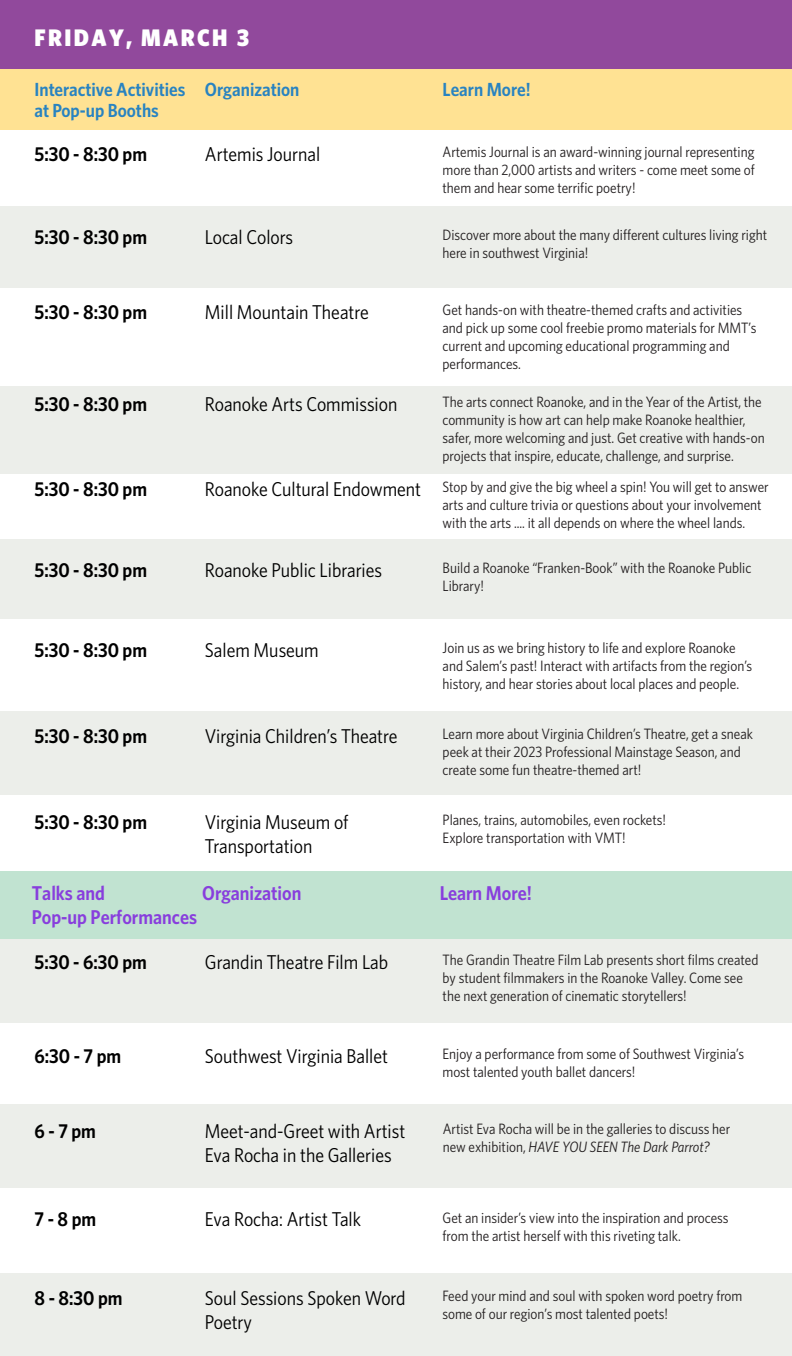
<style>
.page{position:relative;width:792px;height:1356px;background:#fff}
.page>*{position:absolute;margin:0;border:0;box-sizing:border-box;transform-origin:0 0}
.t1{font:900 24px "Whitney Narrow";letter-spacing:.1em;color:#fff}
.t2{font:20px/24px "Whitney Narrow";color:#000}
.t3{font:600 20px "Whitney Narrow";color:#000}
.t4{font:600 20px/24px "Whitney Narrow";color:#883edd}
.t5{font:600 19px/21px "Whitney Narrow";color:#2883c1}
.t6{font:15px/18px "Whitney Narrow";color:#231f20}
.s1{font-style:italic}
</style>
<div class="page">
<div style="left:0;top:206px;width:792px;height:81px;background:#eceeea"></div>
<div style="left:0;top:386px;width:792px;height:87px;background:#eceeea"></div>
<div style="left:0;top:539px;width:792px;height:80px;background:#eceeea"></div>
<div style="left:0;top:711px;width:792px;height:83px;background:#eceeea"></div>
<div style="left:0;top:938px;width:792px;height:84px;background:#eceeea"></div>
<div style="left:0;top:1104px;width:792px;height:84px;background:#eceeea"></div>
<div style="left:0;top:1272px;width:792px;height:83px;background:#eceeea"></div>
<div style="left:0;top:69px;width:792px;height:61px;background:#ffe293"></div>
<div style="left:0;top:0;width:792px;height:69px;background:#91499c"></div>
<div style="left:0;top:871px;width:792px;height:67px;background:#c1e3d1"></div>
<h1 class="t1" style="left:35px;top:21px;width:216px">FRIDAY, MARCH 3</h1>
<p class="t5" style="left:35px;top:78px;width:152px">Interactive Activities at Pop-up Booths</p>
<p class="t5" style="left:205px;top:78px;width:96px">Organization</p>
<p class="t5" style="left:443px;top:78px;width:90px">Learn More!</p>
<h2 class="t3" style="left:35px;top:141px;width:114px">5:30 - 8:30 pm</h2>
<h2 class="t3" style="left:35px;top:224px;width:114px">5:30 - 8:30 pm</h2>
<h2 class="t2" style="left:205px;top:141px;width:117px">Artemis Journal</h2>
<h2 class="t2" style="left:205px;top:224px;width:90px">Local Colors</h2>
<h2 class="t3" style="left:35px;top:299px;width:114px">5:30 - 8:30 pm</h2>
<h2 class="t2" style="left:205px;top:300px;width:165px">Mill Mountain Theatre</h2>
<h2 class="t3" style="left:35px;top:390px;width:114px">5:30 - 8:30 pm</h2>
<h2 class="t2" style="left:205px;top:391px;width:194px">Roanoke Arts Commission</h2>
<h2 class="t3" style="left:35px;top:475px;width:114px">5:30 - 8:30 pm</h2>
<h2 class="t2" style="left:205px;top:476px;width:218px">Roanoke Cultural Endowment</h2>
<h2 class="t3" style="left:35px;top:556px;width:114px">5:30 - 8:30 pm</h2>
<h2 class="t2" style="left:205px;top:557px;width:179px">Roanoke Public Libraries</h2>
<h2 class="t3" style="left:35px;top:637px;width:114px">5:30 - 8:30 pm</h2>
<h2 class="t2" style="left:205px;top:637px;width:115px">Salem Museum</h2>
<h2 class="t3" style="left:35px;top:723px;width:114px">5:30 - 8:30 pm</h2>
<h2 class="t2" style="left:205px;top:723px;width:194px">Virginia Children’s Theatre</h2>
<h2 class="t3" style="left:35px;top:808px;width:114px">5:30 - 8:30 pm</h2>
<h2 class="t2" style="left:205px;top:808px;width:145px">Virginia Museum of<br>Transportation</h2>
<p class="t6" style="left:443px;top:142px;width:314px;text-align:justify">Artemis Journal is an award-winning journal representing more than 2,000 artists and writers - come meet some of them and hear some terrific poetry!</p>
<p class="t6" style="left:443px;top:225px;width:326px">Discover more about the many different cultures living right here in southwest Virginia!</p>
<p class="t6" style="left:443px;top:301px;width:315px">Get hands-on with theatre-themed crafts and activities and pick up some cool freebie promo materials for MMT’s current and upcoming educational programming and performances.</p>
<p class="t6" style="left:443px;top:392px;width:324px">The arts connect Roanoke, and in the Year of the Artist, the community is how art can help make Roanoke healthier, safer, more welcoming and just. Get creative with hands-on projects that inspire, educate, challenge, and surprise.</p>
<p class="t6" style="left:443px;top:477px;width:328px">Stop by and give the big wheel a spin! You will get to answer arts and culture trivia or questions about your involvement with the arts .... it all depends on where the wheel lands.</p>
<p class="t6" style="left:443px;top:558px;width:310px">Build a Roanoke “Franken-Book” with the Roanoke Public<br>Library!</p>
<p class="t6" style="left:443px;top:638px;width:311px">Join us as we bring history to life and explore Roanoke and Salem’s past! Interact with artifacts from the region’s history, and hear stories about local places and people.</p>
<p class="t6" style="left:443px;top:724px;width:312px">Learn more about Virginia Children’s Theatre, get a sneak peek at their 2023 Professional Mainstage Season, and create some fun theatre-themed art!</p>
<p class="t6" style="left:443px;top:809px;width:225px">Planes, trains, automobiles, even rockets!<br>Explore transportation with VMT!</p>
<h2 class="t4" style="left:32px;top:880px;width:167px">Talks and<br>Pop-up Performances</h2>
<h2 class="t4" style="left:202px;top:880px;width:101px">Organization</h2>
<h2 class="t4" style="left:440px;top:880px;width:94px">Learn More!</h2>
<h2 class="t3" style="left:35px;top:948px;width:114px">5:30 - 6:30 pm</h2>
<h2 class="t2" style="left:205px;top:949px;width:185px">Grandin Theatre Film Lab</h2>
<p class="t6" style="left:443px;top:950px;width:317px">The Grandin Theatre Film Lab presents short films created by student filmmakers in the Roanoke Valley. Come see the next generation of cinematic storytellers!</p>
<h2 class="t3" style="left:35px;top:1042px;width:88px">6:30 - 7 pm</h2>
<h2 class="t2" style="left:205px;top:1043px;width:185px">Southwest Virginia Ballet</h2>
<p class="t6" style="left:443px;top:1044px;width:303px">Enjoy a performance from some of Southwest Virginia’s most talented youth ballet dancers!</p>
<h2 class="t3" style="left:35px;top:1117px;width:63px">6 - 7 pm</h2>
<h2 class="t2" style="left:205px;top:1118px;width:202px">Meet-and-Greet with Artist<br>Eva Rocha in the Galleries</h2>
<p class="t6" style="left:443px;top:1119px;width:289px">Artist Eva Rocha will be in the galleries to discuss her new exhibition, <span class="s1">HAVE YOU SEEN The Dark Parrot?</span></p>
<h2 class="t3" style="left:35px;top:1206px;width:63px">7 - 8 pm</h2>
<h2 class="t2" style="left:205px;top:1206px;width:158px">Eva Rocha: Artist Talk</h2>
<p class="t6" style="left:443px;top:1207px;width:288px">Get an insider’s view into the inspiration and process from the artist herself with this riveting talk.</p>
<h2 class="t3" style="left:35px;top:1284px;width:90px">8 - 8:30 pm</h2>
<h2 class="t2" style="left:205px;top:1284px;width:202px">Soul Sessions Spoken Word<br>Poetry</h2>
<p class="t6" style="left:443px;top:1285px;width:301px">Feed your mind and soul with spoken word poetry from some of our region’s most talented poets!</p>
</div>
